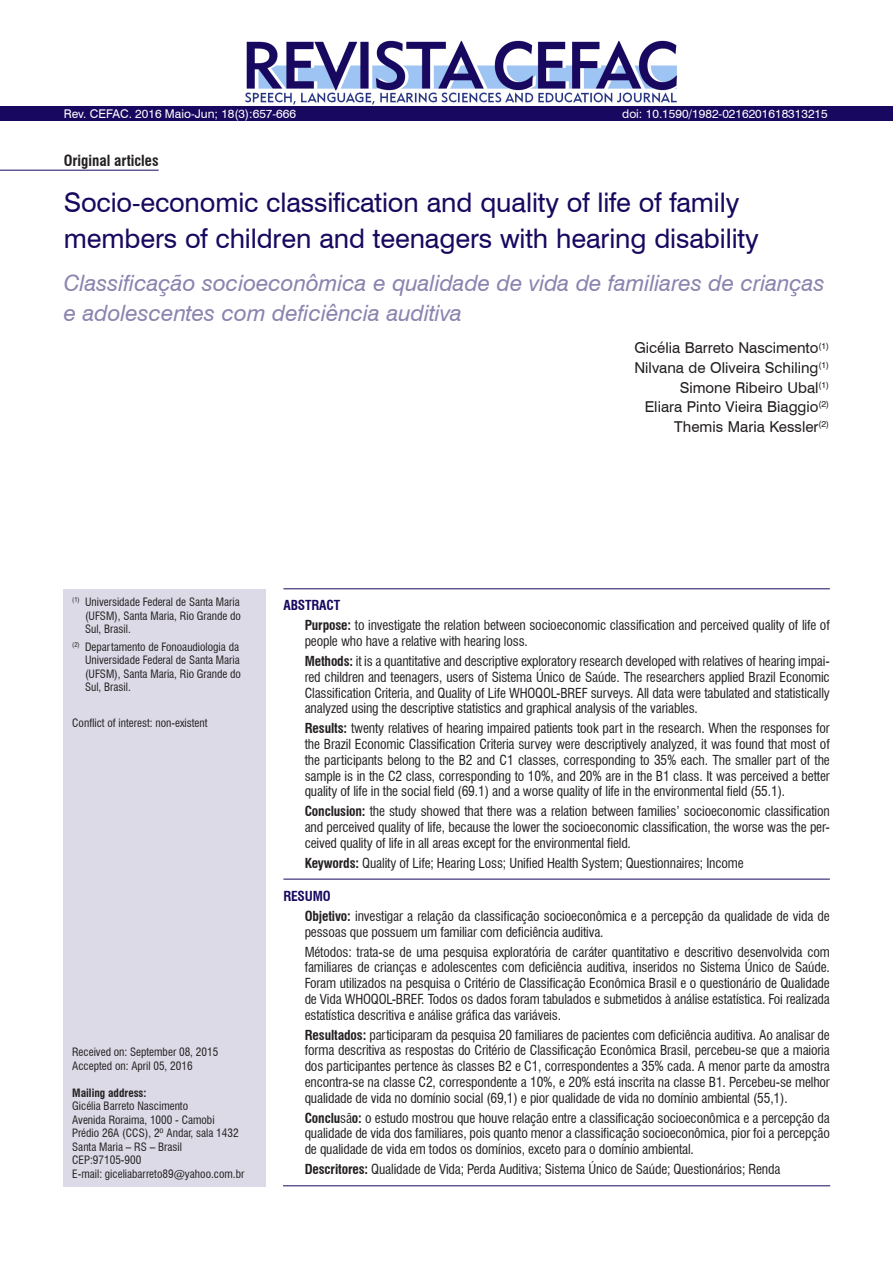
<style>
.page{position:relative;width:893px;height:1263px;background:#fff}
.page>*{position:absolute;margin:0;border:0;box-sizing:border-box;transform-origin:0 0}
.Titulo{font:27px/36px "Swiss 721 BT";letter-spacing:-.005em;color:#18085f}
.Titulo_ingles{font:italic 22.5px/30px "Swiss 721 BT";letter-spacing:-.005em;color:#8b84af}
.Autor{font:15px "Swiss 721 BT";color:#231f20}
.Tipo_de_artigo{font:700 condensed 15px "Swiss 721 BT";color:#231f20}
.Resumo{font:condensed 13.5px/15.8px "Swiss 721 BT";letter-spacing:-.01em;color:#231f20;text-align:justify}
.Resumo_título{font:700 condensed 13.5px "Swiss 721 BT";letter-spacing:-.01em;color:#18085f}
.Legenda_bibliográfi{font:12px "Swiss 721 BT";color:#fff}
.DOI_-_variável_1{font:12px "Swiss 721 BT";color:#fff}
.Notas{font:condensed 11.25px/13.5px "Swiss 721 BT";color:#231f20;text-align:justify}
.Endereço_correspond{font:condensed 11.25px "Swiss 721 BT";color:#231f20}
.Endereço_correspond-2{font:700 condensed 11.25px "Swiss 721 BT";color:#231f20}
.s1{font-weight:700}
</style>
<div class="page">
<div style="left:64px;top:589px;width:202px;height:597px;background:#dcdae7"></div>
<hr style="left:283px;top:588px;width:547px;height:1px;background:#18085f">
<hr style="left:283px;top:879px;width:547px;height:1px;background:#18085f">
<hr style="left:283px;top:1185px;width:547px;height:1px;background:#18085f">
<hr style="left:0;top:170px;width:159px;height:1px;background:#18085f">
<img style="left:245px;top:40px;width:432px;height:65px">
<div style="left:0;top:106px;width:893px;height:15px;background:#18085f"></div>
<p class="Legenda_bibliográfi" style="left:64px;top:106px;width:234px">Rev. CEFAC. 2016 Maio-Jun; 18(3):657-666</p>
<p class="DOI_-_variável_1" style="left:622px;top:106px;width:207px">doi: 10.1590/1982-0216201618313215</p>
<p class="Tipo_de_artigo" style="left:64px;top:152px;width:96px">Original articles</p>
<p class="Titulo" style="left:64px;top:184px;width:696px">Socio-economic classification and quality of life of family members of children and teenagers with hearing disability</p>
<p class="Titulo_ingles" style="left:64px;top:268px;width:762px">Classificação socioeconômica e qualidade de vida de familiares de crianças e adolescentes com deficiência auditiva</p>
<p class="Autor" style="left:634px;top:338px;width:196px">Gicélia Barreto Nascimento<sup>(1)</sup></p>
<p class="Autor" style="left:634px;top:357px;width:196px">Nilvana de Oliveira Schiling<sup>(1)</sup></p>
<p class="Autor" style="left:680px;top:377px;width:151px">Simone Ribeiro Ubal<sup>(1)</sup></p>
<p class="Autor" style="left:645px;top:396px;width:186px">Eliara Pinto Vieira Biaggio<sup>(2)</sup></p>
<p class="Autor" style="left:674px;top:416px;width:156px">Themis Maria Kessler<sup>(2)</sup></p>
<p class="Notas" style="left:85px;top:595px;width:158px;text-indent:-13px"><sup>(1)</sup> Universidade Federal de Santa Maria (UFSM), Santa Maria, Rio Grande do Sul, Brasil.</p>
<p class="Notas" style="left:85px;top:640px;width:158px;text-align:left;text-indent:-13px"><sup>(2)</sup> Departamento de Fonoaudiologia da<br>Universidade Federal de Santa Maria (UFSM), Santa Maria, Rio Grande do<br>Sul, Brasil.</p>
<p class="Notas" style="left:72px;top:716px;width:137px">Conflict of interest: non-existent</p>
<p class="Endereço_correspond" style="left:72px;top:1045px;width:148px">Received on: September 08, 2015</p>
<p class="Endereço_correspond" style="left:72px;top:1059px;width:122px">Accepted on: April 05, 2016</p>
<p class="Endereço_correspond-2" style="left:72px;top:1086px;width:76px">Mailing address:</p>
<p class="Endereço_correspond" style="left:72px;top:1099px;width:117px">Gicélia Barreto Nascimento</p>
<p class="Endereço_correspond" style="left:72px;top:1113px;width:144px">Avenida Roraima, 1000 - Camobi</p>
<p class="Endereço_correspond" style="left:72px;top:1126px;width:168px">Prédio 26A (CCS), 2º Andar, sala 1432</p>
<p class="Endereço_correspond" style="left:72px;top:1140px;width:111px">Santa Maria – RS – Brasil</p>
<p class="Endereço_correspond" style="left:72px;top:1153px;width:71px">CEP:97105-900</p>
<p class="Endereço_correspond" style="left:72px;top:1167px;width:174px">E-mail: giceliabarreto89@yahoo.com.br</p>
<p class="Resumo_título" style="left:283px;top:597px;width:58px">ABSTRACT</p>
<p class="Resumo" style="left:305px;top:618px;width:527px"><span class="s1">Purpose:</span> to investigate the relation between socioeconomic classification and perceived quality of life of people who have a relative with hearing loss.</p>
<p class="Resumo" style="left:305px;top:653px;width:527px"><span class="s1">Methods:</span> it is a quantitative and descriptive exploratory research developed with relatives of hearing impai&shy;red children and teenagers, users of Sistema Único de Saúde. The researchers applied Brazil Economic Classification Criteria, and Quality of Life WHOQOL-BREF surveys. All data were tabulated and statistically analyzed using the descriptive statistics and graphical analysis of the variables.</p>
<p class="Resumo" style="left:305px;top:721px;width:527px"><span class="s1">Results:</span> twenty relatives of hearing impaired patients took part in the research. When the responses for the Brazil Economic Classification Criteria survey were descriptively analyzed, it was found that most of the participants belong to the B2 and C1 classes, corresponding to 35% each. The smaller part of the sample is in the C2 class, corresponding to 10%, and 20% are in the B1 class. It was perceived a better quality of life in the social field (69.1) and a worse quality of life in the environmental field (55.1).</p>
<p class="Resumo" style="left:305px;top:804px;width:527px"><span class="s1">Conclusion:</span> the study showed that there was a relation between families’ socioeconomic classification and perceived quality of life, because the lower the socioeconomic classification, the worse was the per&shy;ceived quality of life in all areas except for the environmental field.</p>
<p class="Resumo" style="left:305px;top:855px;width:441px"><span class="s1">Keywords:</span> Quality of Life; Hearing Loss; Unified Health System; Questionnaires; Income</p>
<p class="Resumo_título" style="left:283px;top:888px;width:49px">RESUMO</p>
<p class="Resumo" style="left:305px;top:908px;width:527px"><span class="s1">Objetivo:</span> investigar a relação da classificação socioeconômica e a percepção da qualidade de vida de pessoas que possuem um familiar com deficiência auditiva.</p>
<p class="Resumo" style="left:305px;top:944px;width:527px">Métodos: trata-se de uma pesquisa exploratória de caráter quantitativo e descritivo desenvolvida com familiares de crianças e adolescentes com deficiência auditiva, inseridos no Sistema Único de Saúde.<br>Foram utilizados na pesquisa o Critério de Classificação Econômica Brasil e o questionário de Qualidade de Vida WHOQOL-BREF. Todos os dados foram tabulados e submetidos à análise estatística. Foi realizada estatística descritiva e análise gráfica das variáveis.</p>
<p class="Resumo" style="left:305px;top:1027px;width:527px"><span class="s1">Resultados:</span> participaram da pesquisa 20 familiares de pacientes com deficiência auditiva. Ao analisar de forma descritiva as respostas do Critério de Classificação Econômica Brasil, percebeu-se que a maioria dos participantes pertence às classes B2 e C1, correspondentes a 35% cada. A menor parte da amostra encontra-se na classe C2, correspondente a 10%, e 20% está inscrita na classe B1. Percebeu-se melhor qualidade de vida no domínio social (69,1) e pior qualidade de vida no domínio ambiental (55,1).</p>
<p class="Resumo" style="left:305px;top:1110px;width:527px"><span class="s1">Conclu</span>sã<span class="s1">o:</span> o estudo mostrou que houve relação entre a classificação socioeconômica e a percepção da qualidade de vida dos familiares, pois quanto menor a classificação socioeconômica, pior foi a percepção de qualidade de vida em todos os domínios, exceto para o domínio ambiental.</p>
<p class="Resumo" style="left:305px;top:1161px;width:477px"><span class="s1">Descritores:</span> Qualidade de Vida; Perda Auditiva; Sistema Único de Saúde; Questionários; Renda</p>
</div>
